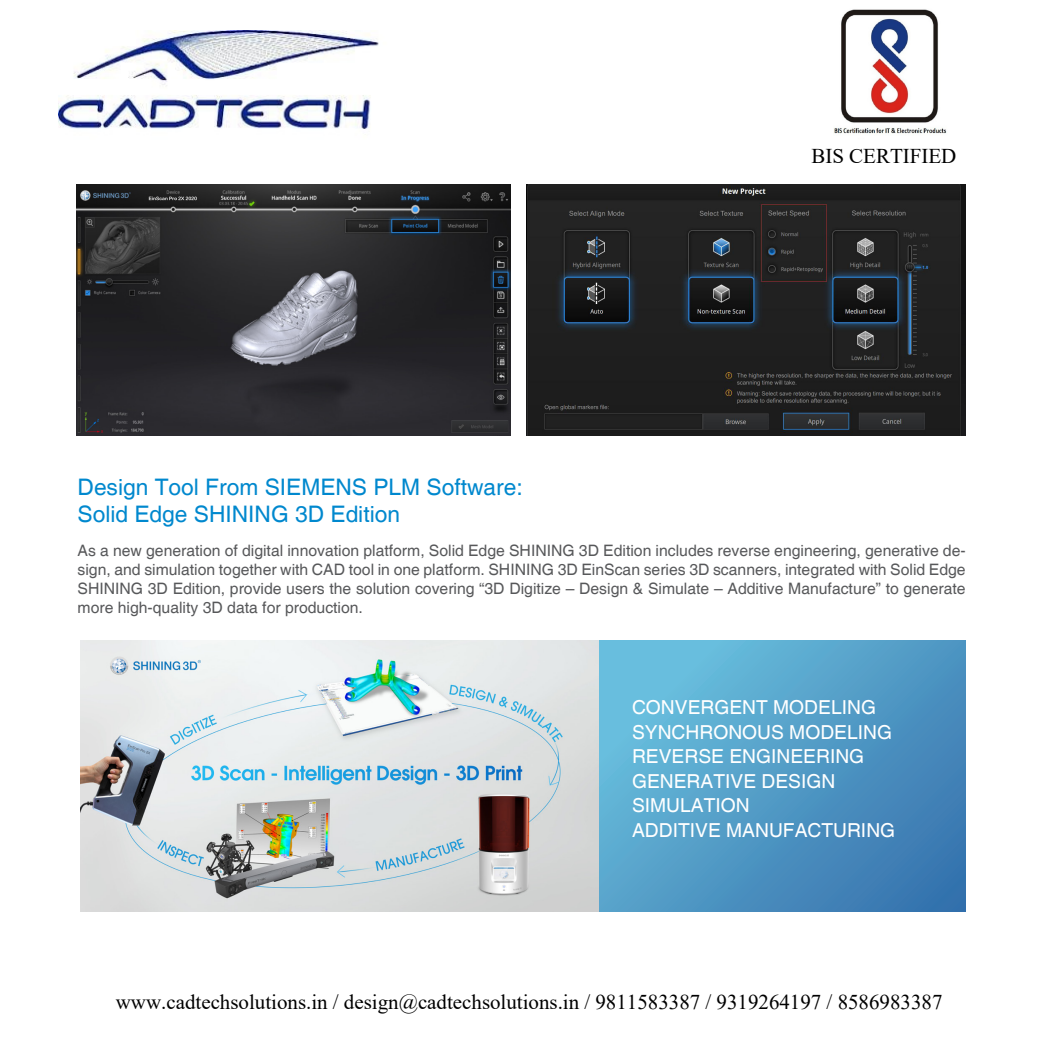
<style>
.page{position:relative;width:1042px;height:1042px;background:#fff}
.page>*{position:absolute;margin:0;border:0;box-sizing:border-box;transform-origin:0 0}
.t1{font:22.75px/27.3px "Helvetica";color:#0088ce}
.t2{font:21px "Times New Roman";color:#000}
.t3{font:19.25px/24.5px "Helvetica";color:#fff}
.t4{font:15.75px/18.9px "Helvetica";color:#57585a;text-align:justify}
</style>
<div class="page">
<img style="left:76px;top:185px;width:434px;height:250px">
<img style="left:527px;top:185px;width:439px;height:250px">
<img style="left:80px;top:641px;width:519px;height:270px">
<svg style="left:599px;top:641px;width:367px;height:270px;background:#529cc7"></svg>
<img style="left:59px;top:31px;width:320px;height:98px">
<img style="left:834px;top:9px;width:113px;height:125px">
<h2 class="t2" style="left:811px;top:145px;width:147px">BIS CERTIFIED</h2>
<p class="t1" style="left:78px;top:474px;width:447px">Design Tool From SIEMENS PLM Software:<br>Solid Edge SHINING 3D Edition</p>
<p class="t4" style="left:78px;top:541px;width:889px">As a new generation of digital innovation platform, Solid Edge SHINING 3D Edition includes reverse engineering, generative de&shy;sign, and simulation together with CAD tool in one platform. SHINING 3D EinScan series 3D scanners, integrated with Solid Edge SHINING 3D Edition, provide users the solution covering “3D Digitize – Design &amp; Simulate – Additive Manufacture” to generate more high-quality 3D data for production.</p>
<p class="t3" style="left:632px;top:696px;width:265px">CONVERGENT MODELING<br>SYNCHRONOUS MODELING<br>REVERSE ENGINEERING<br>GENERATIVE DESIGN<br>SIMULATION<br>ADDITIVE MANUFACTURING</p>
<h2 class="t2" style="left:116px;top:991px;width:828px">www.cadtechsolutions.in / design@cadtechsolutions.in / 9811583387 / 9319264197 / 8586983387</h2>
</div>
